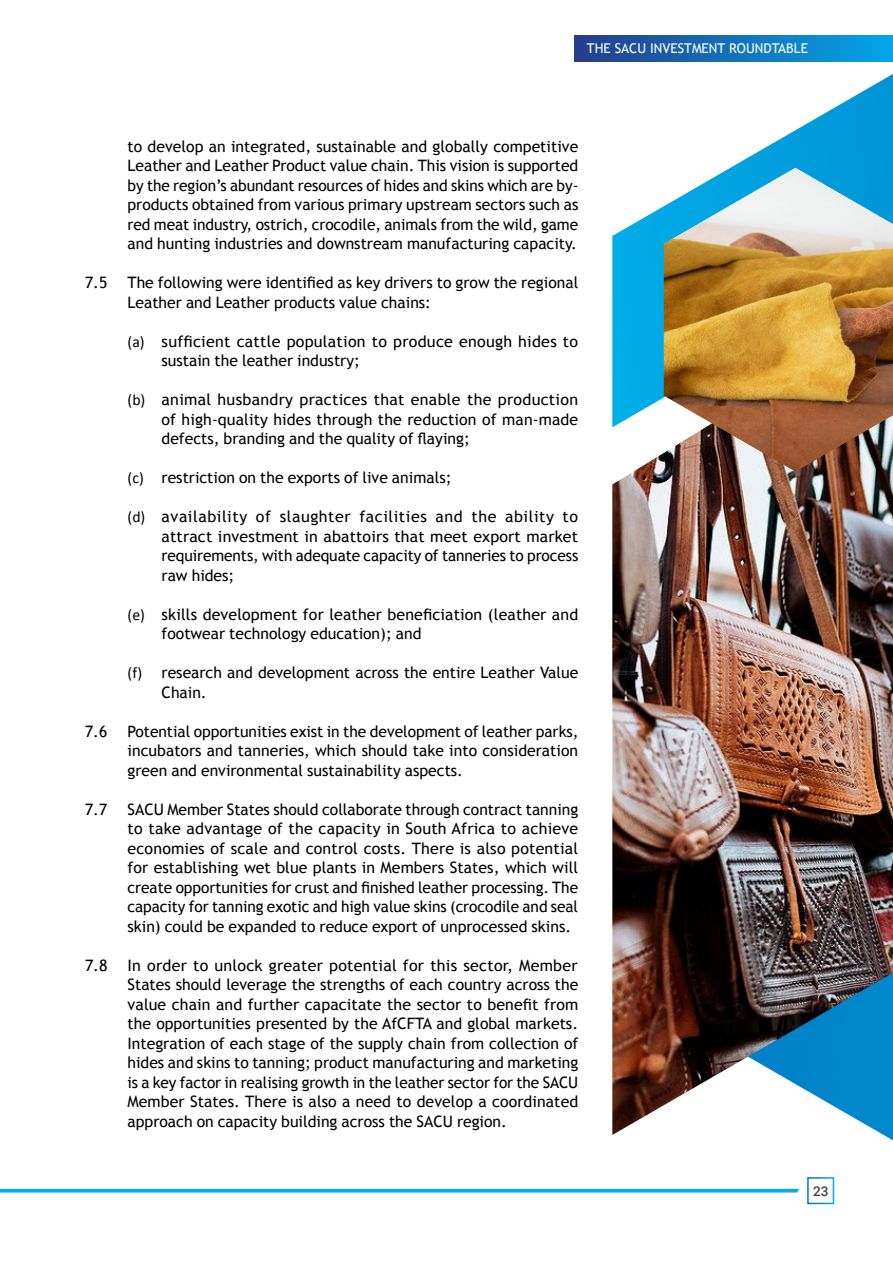
<style>
.page{position:relative;width:893px;height:1263px;background:#fff}
.page>*{position:absolute;margin:0;border:0;box-sizing:border-box;transform-origin:0 0}
.t1{font:15.75px/19.5px "Trebuchet MS";color:#000;text-align:justify}
.t2{font:13.5px "Trebuchet MS";color:#fff}
.t3{font:500 13.5px "Roboto";color:#414042}
.s1{font-family:"Calibri"}
</style>
<div class="page">
<svg style="left:612px;top:74px;width:281px;height:312px"></svg>
<img style="left:612px;top:386px;width:281px;height:749px">
<img style="left:664px;top:168px;width:229px;height:304px">
<hr style="left:0;top:1189px;width:799px;height:3px;background:#00adf0">
<div style="left:574px;top:36px;width:319px;height:25px;background:linear-gradient(to right,#243d8c,#03a5e9)"></div>
<div style="left:807px;top:1177px;width:27px;height:27px;border:2px solid #fff"></div>
<p class="t2" style="left:587px;top:41px;width:223px">THE SACU INVESTMENT ROUNDTABLE</p>
<p class="t1" style="left:128px;top:136px;width:452px">to develop an integrated, sustainable and globally competitive Leather and Leather Product value chain. This vision is supported by the region’s abundant resources of hides and skins which are by&shy;products obtained from various primary upstream sectors such as red meat industry, ostrich, crocodile, animals from the wild, game and hunting industries and downstream manufacturing capacity.</p>
<p class="t1" style="left:85px;top:273px;width:24px">7.5</p>
<p class="t1" style="left:128px;top:273px;width:452px">The following were identified as key drivers to grow the regional<br>Leather and Leather products value chains:</p>
<p class="t1" style="left:162px;top:331px;width:418px;text-indent:-34px"><span class="s1">(a)</span> sufficient cattle population to produce enough hides to sustain the leather industry;</p>
<p class="t1" style="left:162px;top:390px;width:418px;text-indent:-34px"><span class="s1">(b)</span> animal husbandry practices that enable the production of high-quality hides through the reduction of man-made defects, branding and the quality of flaying;</p>
<p class="t1" style="left:128px;top:468px;width:325px"><span class="s1">(c)</span> restriction on the exports of live animals;</p>
<p class="t1" style="left:162px;top:507px;width:418px;text-indent:-34px"><span class="s1">(d)</span> availability of slaughter facilities and the ability to attract investment in abattoirs that meet export market requirements, with adequate capacity of tanneries to process raw hides;</p>
<p class="t1" style="left:162px;top:604px;width:418px;text-indent:-34px"><span class="s1">(e)</span> skills development for leather beneficiation (leather and footwear technology education); and</p>
<p class="t1" style="left:162px;top:663px;width:418px;text-indent:-34px"><span class="s1">(f)</span> research and development across the entire Leather Value<br>Chain.</p>
<p class="t1" style="left:85px;top:721px;width:24px">7.6</p>
<p class="t1" style="left:128px;top:721px;width:452px">Potential opportunities exist in the development of leather parks, incubators and tanneries, which should take into consideration green and environmental sustainability aspects.</p>
<p class="t1" style="left:85px;top:799px;width:24px">7.7</p>
<p class="t1" style="left:128px;top:799px;width:452px">SACU Member States should collaborate through contract tanning to take advantage of the capacity in South Africa to achieve economies of scale and control costs. There is also potential for establishing wet blue plants in Members States, which will create opportunities for crust and finished leather processing. The capacity for tanning exotic and high value skins (crocodile and seal skin) could be expanded to reduce export of unprocessed skins.</p>
<p class="t1" style="left:85px;top:955px;width:24px">7.8</p>
<p class="t1" style="left:128px;top:955px;width:452px">In order to unlock greater potential for this sector, Member States should leverage the strengths of each country across the value chain and further capacitate the sector to benefit from the opportunities presented by the AfCFTA and global markets.<br>Integration of each stage of the supply chain from collection of hides and skins to tanning; product manufacturing and marketing is a key factor in realising growth in the leather sector for the SACU Member States. There is also a need to develop a coordinated approach on capacity building across the SACU region.</p>
<p class="t3" style="left:813px;top:1181px;width:17px">23</p>
</div>
